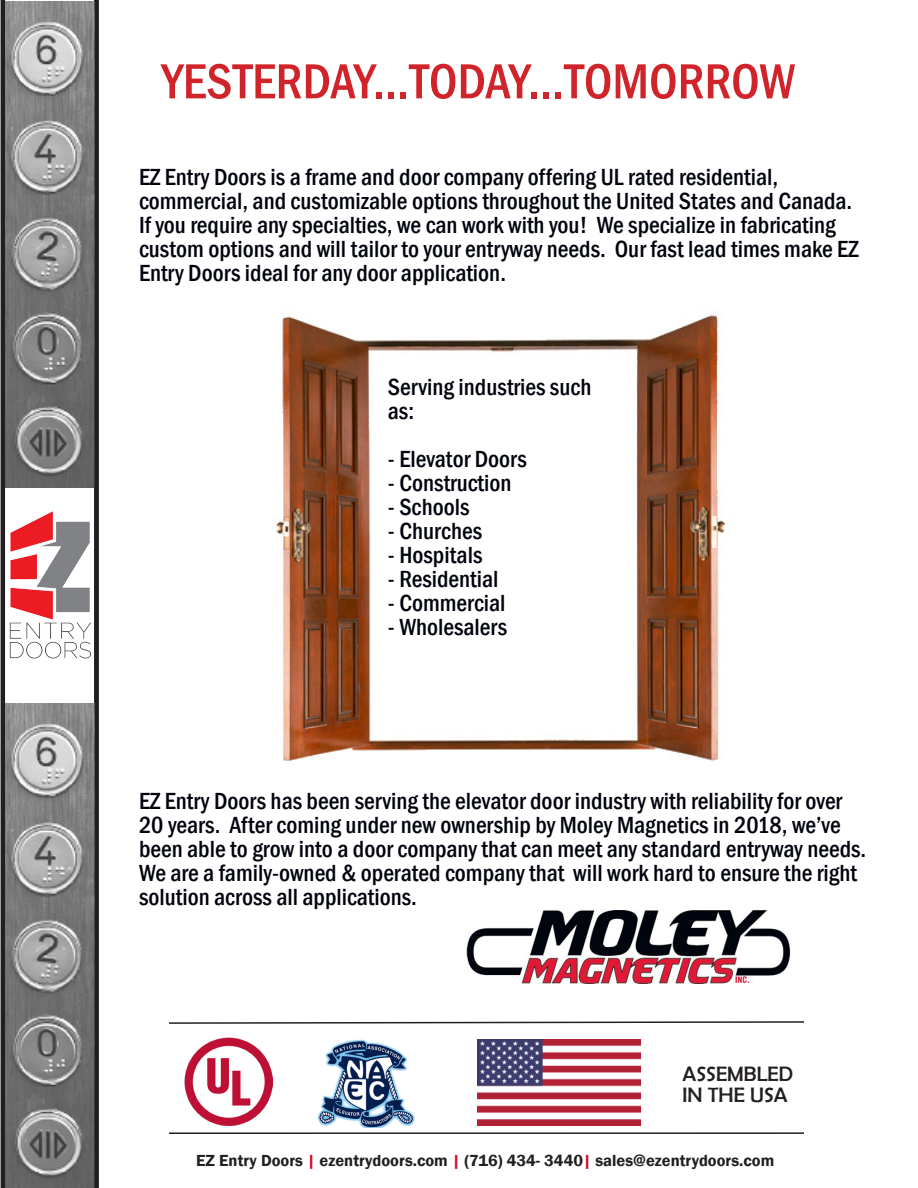
<style>
.page{position:relative;width:918px;height:1188px;background:#fff}
.page>*{position:absolute;margin:0;border:0;box-sizing:border-box;transform-origin:0 0}
.t1{font:500 condensed 51px "Franklin Gothic";color:#d1232a}
.t2{font:500 condensed 24px/24px "Franklin Gothic";color:#01030c}
.t3{font:21px "Berlin Sans FB";color:#231f20}
.t4{font:600 16.5px "Franklin Gothic";color:#231f20}
.s1{color:#d30d2b}
</style>
<div class="page">
<div style="left:94px;top:0;width:5px;height:1188px;background:#231f20"></div>
<img style="left:5px;top:1px;width:89px;height:486px">
<img style="left:5px;top:703px;width:89px;height:485px">
<img style="left:9px;top:511px;width:83px;height:148px">
<hr style="left:1px;top:0;width:4px;height:1188px;background:#231f20">
<hr style="left:169px;top:1132px;width:635px;height:2px;background:#231f20">
<img style="left:184px;top:1037px;width:89px;height:88px">
<img style="left:317px;top:1039px;width:98px;height:88px">
<img style="left:477px;top:1039px;width:164px;height:86px">
<svg style="left:169px;top:1021px;width:635px;height:3px"></svg>
<img style="left:276px;top:315px;width:449px;height:446px">
<div style="left:388px;top:378px;width:231px;height:325px;background:#fff"></div>
<img style="left:466px;top:910px;width:324px;height:74px">
<p class="t1" style="left:162px;top:48px;width:635px">YESTERDAY...TODAY...TOMORROW</p>
<p class="t2" style="left:139px;top:165px;width:721px">EZ Entry Doors is a frame and door company offering UL rated residential, commercial, and customizable options throughout the United States and Canada.<br>If you require any specialties, we can work with you! We specialize in fabricating custom options and will tailor to your entryway needs. Our fast lead times make EZ Entry Doors ideal for any door application.</p>
<p class="t2" style="left:388px;top:375px;width:205px">Serving industries such as:</p>
<p class="t2" style="left:388px;top:447px;width:140px">- Elevator Doors</p>
<p class="t2" style="left:388px;top:471px;width:125px">- Construction</p>
<p class="t2" style="left:388px;top:495px;width:83px">- Schools</p>
<p class="t2" style="left:388px;top:519px;width:96px">- Churches</p>
<p class="t2" style="left:388px;top:543px;width:96px">- Hospitals</p>
<p class="t2" style="left:388px;top:567px;width:112px">- Residential</p>
<p class="t2" style="left:388px;top:591px;width:119px">- Commercial</p>
<p class="t2" style="left:388px;top:615px;width:121px">- Wholesalers</p>
<p class="t2" style="left:139px;top:789px;width:729px">EZ Entry Doors has been serving the elevator door industry with reliability for over 20 years. After coming under new ownership by Moley Magnetics in 2018, we’ve been able to grow into a door company that can meet any standard entryway needs.<br>We are a family-owned &amp; operated company that will work hard to ensure the right solution across all applications.</p>
<p class="t3" style="left:683px;top:1062px;width:112px">ASSEMBLED</p>
<p class="t3" style="left:683px;top:1083px;width:107px">IN THE USA</p>
<p class="t4" style="left:196px;top:1150px;width:580px">EZ Entry Doors <span class="s1">|</span> ezentrydoors.com <span class="s1">|</span> (716) 434- 3440<span class="s1">|</span> sales@ezentrydoors.com</p>
</div>
